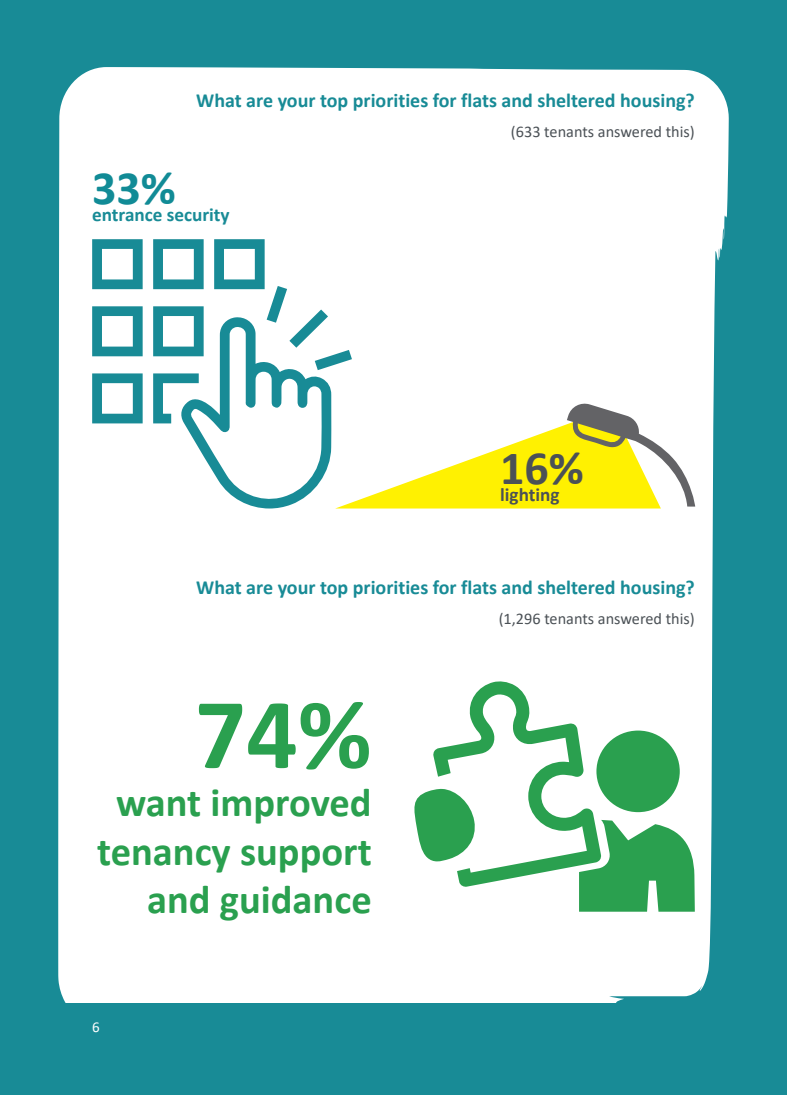
<style>
.page{position:relative;width:787px;height:1095px;background:#188b96}
.page>*{position:absolute;margin:0;border:0;box-sizing:border-box;transform-origin:0 0}
.t1{font:700 101.38px "Calibri";color:#2aa04f}
.t2{font:700 48px "Calibri";color:#118b96}
.t3{font:700 48px "Calibri";color:#4b5156}
.t4{font:700 40.5px/48.6px "Calibri";color:#2aa04f;text-align:right}
.t5{font:700 20px "Calibri";color:#188b96}
.t6{font:700 19.12px "Calibri";color:#188b96}
.t7{font:700 19.12px "Calibri";color:#4b5156}
.t8{font:16.25px "Calibri";color:#4b5156}
.t9{font:15px "Calibri";color:#fff}
</style>
<div class="page">
<div style="left:58px;top:67px;width:670px;height:936px;background:#fff"></div>
<svg style="left:92px;top:239px;width:51px;height:50px"></svg>
<svg style="left:92px;top:306px;width:51px;height:50px"></svg>
<svg style="left:92px;top:373px;width:51px;height:50px"></svg>
<svg style="left:153px;top:239px;width:542px;height:269px;background:#e7f0d8"></svg>
<svg style="left:579px;top:820px;width:115px;height:92px;background:#51b16f"></svg>
<div style="left:596px;top:730px;width:83px;height:82px;background:#2aa04f;border-radius:50%"></div>
<svg style="left:433px;top:681px;width:168px;height:206px;background:#c7e6d1"></svg>
<svg style="left:411px;top:789px;width:66px;height:72px;background:#65ba80"></svg>
<p class="t5" style="left:196px;top:86px;width:500px">What are your top priorities for flats and sheltered housing?</p>
<h2 class="t2" style="left:92px;top:154px;width:85px">33%</h2>
<p class="t6" style="left:92px;top:201px;width:139px">entrance security</p>
<p class="t8" style="left:511px;top:120px;width:185px">(633 tenants answered this)</p>
<h2 class="t3" style="left:500px;top:434px;width:85px">16%</h2>
<p class="t7" style="left:500px;top:481px;width:61px">lighting</p>
<p class="t5" style="left:196px;top:574px;width:500px">What are your top priorities for flats and sheltered housing?</p>
<h1 class="t1" style="left:195px;top:662px;width:178px">74%</h1>
<h3 class="t4" style="left:97px;top:778px;width:276px">want improved tenancy support and guidance</h3>
<p class="t9" style="left:92px;top:1016px;width:9px">6</p>
<p class="t8" style="left:498px;top:608px;width:198px">(1,296 tenants answered this)</p>
</div>
